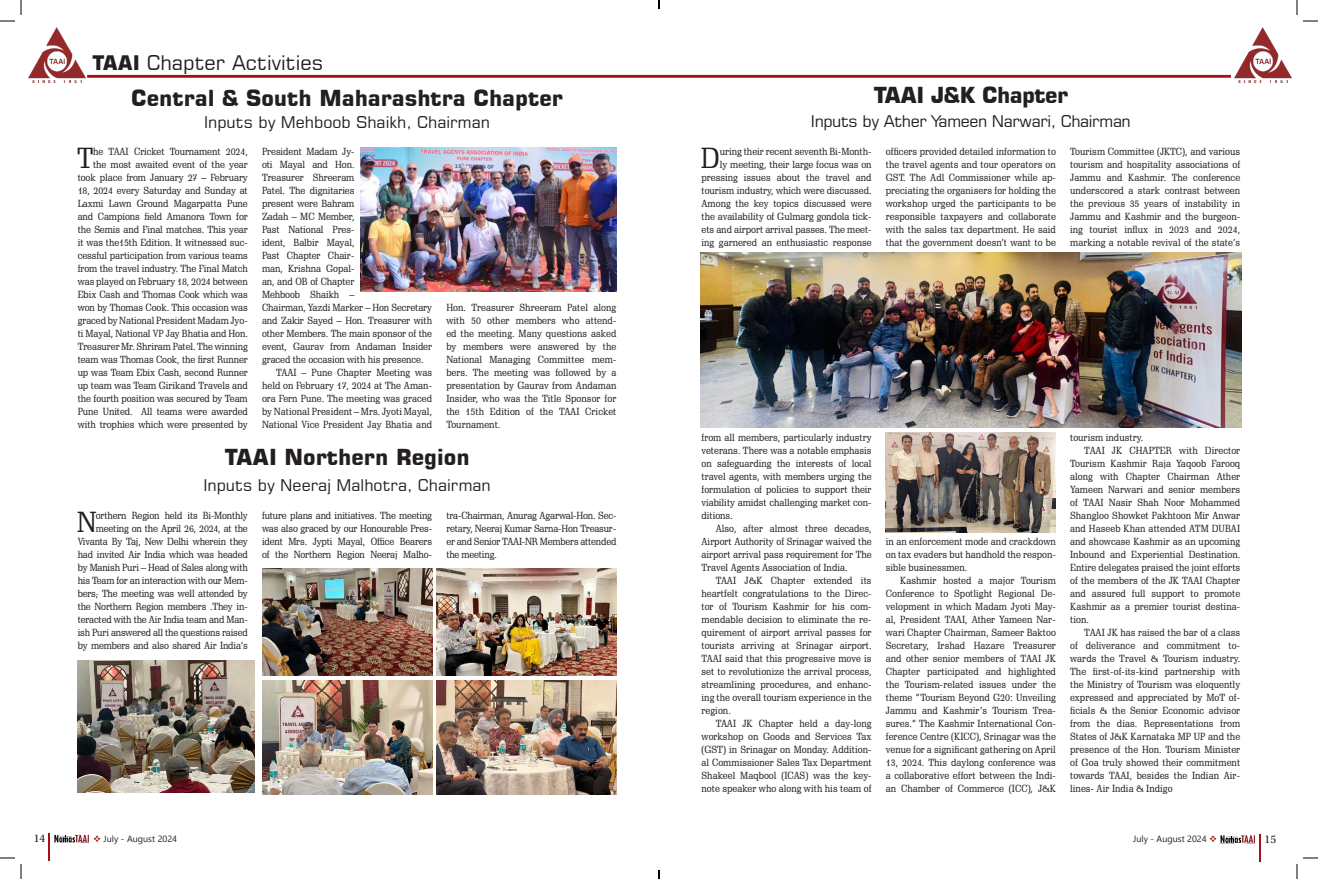
<style>
.page{position:relative;width:1318px;height:879px;background:#fff}
.page>*{position:absolute;margin:0;border:0;box-sizing:border-box;transform-origin:0 0}
.body1{font:28.2px "Schadow BT";color:#231f20}
.Heading{font:700 22px "Square 721 BT";color:#231f20}
.Heading-2{font:700 22px "Square 721 BT";letter-spacing:-.025em;color:#231f20}
.t1{font:20px "Square 721 BT";color:#231f20}
.Heading-3{font:16px "Square 721 BT";color:#231f20}
.Heading-4{font:16px "Square 721 BT";letter-spacing:-.025em;color:#231f20}
.t2{font:11.6px "Utopia Std";color:#231f20}
.body1-2{font:10px/13px "Schadow BT";letter-spacing:-.01em;color:#231f20;text-align:justify}
.t3{font:9px "Segoe UI Symbol";color:#231f20}
.t4{font:9px "Wingdings";color:#a21217}
.s1{font-weight:700}
.s2{color:#231f20}
</style>
<div class="page">
<hr style="left:87px;top:75px;width:572px;height:3px;background:#a21217">
<hr style="left:659px;top:75px;width:572px;height:3px;background:#a21217">
<svg style="left:54px;top:834px;width:35px;height:8px"></svg>
<hr style="left:1259px;top:833px;width:2px;height:28px;background:#a21217">
<img style="left:28px;top:28px;width:58px;height:55px">
<img style="left:1234px;top:28px;width:57px;height:54px">
<hr style="left:48px;top:833px;width:2px;height:27px;background:#a21217">
<img style="left:360px;top:148px;width:256px;height:144px">
<img style="left:701px;top:252px;width:540px;height:175px">
<img style="left:886px;top:432px;width:170px;height:100px">
<img style="left:436px;top:568px;width:180px;height:107px">
<img style="left:436px;top:680px;width:180px;height:113px">
<img style="left:78px;top:660px;width:177px;height:132px">
<img style="left:262px;top:568px;width:170px;height:107px">
<img style="left:262px;top:680px;width:170px;height:113px">
<svg style="left:1303px;top:20px;width:15px;height:2px"></svg>
<svg style="left:1303px;top:857px;width:15px;height:1px"></svg>
<svg style="left:0;top:0;width:22px;height:22px"></svg>
<svg style="left:0;top:857px;width:22px;height:21px"></svg>
<svg style="left:1296px;top:0;width:1px;height:15px"></svg>
<svg style="left:1296px;top:864px;width:1px;height:14px"></svg>
<svg style="left:658px;top:0;width:2px;height:9px"></svg>
<svg style="left:658px;top:870px;width:2px;height:8px"></svg>
<svg style="left:1220px;top:835px;width:35px;height:7px"></svg>
<p class="t2" style="left:34px;top:831px;width:13px">14</p>
<p class="t1" style="left:92px;top:50px;width:233px"><span class="s1">TAAI</span> Chapter Activities</p>
<p class="Heading" style="left:131px;top:85px;width:433px">Central &amp; South Maharashtra Chapter</p>
<p class="Heading-3" style="left:204px;top:112px;width:287px">Inputs by Mehboob Shaikh, Chairman</p>
<p class="body1-2" style="left:78px;top:144px;width:172px;text-align:right">he TAAI Cricket Tournament 2024, the most awaited event of the year took place from January 27 – February 18, 2024 every Saturday and Sunday at Laxmi Lawn Ground Magarpatta Pune and Campions field Amanora Town for the Semis and Final matches. This year it was the15th Edition. It witnessed suc&shy;cessful participation from various teams from the travel industry. The Final Match was played on February 18, 2024 between Ebix Cash and Thomas Cook which was won by Thomas Cook. This occasion was graced by National President Madam Jyo&shy;ti Mayal, National VP Jay Bhatia and Hon.<br>Treasurer Mr. Shriram Patel. The winning team was Thomas Cook, the first Runner up was Team Ebix Cash, second Runner up team was Team Girikand Travels and the fourth position was secured by Team Pune United. All teams were awarded with trophies which were presented by</p>
<p class="body1-2" style="left:262px;top:144px;width:172px;text-align:left">President Madam Jy-<br>oti Mayal and Hon.<br>Treasurer Shreeram<br>Patel. The dignitaries<br>present were Bahram<br>Zadah – MC Member,<br>Past National Pres-<br>ident, Balbir Mayal,<br>Past Chapter Chair-<br>man, Krishna Gopal-<br>an, and OB of Chapter<br>Mehboob Shaikh –<br>Chairman, Yazdi Marker – Hon Secretary and Zakir Sayed – Hon. Treasurer with other Members. The main sponsor of the event, Gaurav from Andaman Insider graced the occasion with his presence.</p>
<p class="body1" style="left:77px;top:140px;width:18px">T</p>
<p class="body1-2" style="left:262px;top:365px;width:172px;text-indent:14px">TAAI – Pune Chapter Meeting was held on February 17, 2024 at The Aman&shy;ora Fern Pune. The meeting was graced by National President – Mrs. Jyoti Mayal, National Vice President Jay Bhatia and</p>
<p class="body1-2" style="left:446px;top:300px;width:172px">Hon. Treasurer Shreeram Patel along with 50 other members who attend&shy;ed the meeting. Many questions asked by members were answered by the National Managing Committee mem&shy;bers. The meeting was followed by a presentation by Gaurav from Andaman Insider, who was the Title Sponsor for the 15th Edition of the TAAI Cricket Tournament.</p>
<p class="Heading" style="left:225px;top:443px;width:246px">TAAI Northern Region</p>
<p class="Heading-3" style="left:203px;top:475px;width:289px">Inputs by Neeraj Malhotra, Chairman</p>
<p class="body1-2" style="left:78px;top:508px;width:172px;text-align:right">orthern Region held its Bi-Monthly meeting on the April 26, 2024, at the Vivanta By Taj, New Delhi wherein they had invited Air India which was headed by Manish Puri – Head of Sales along with his Team for an interaction with our Mem&shy;bers; The meeting was well attended by the Northern Region members .They in&shy;teracted with the Air India team and Man&shy;ish Puri answered all the questions raised by members and also shared Air India’s</p>
<p class="body1-2" style="left:262px;top:508px;width:172px">future plans and initiatives. The meeting was also graced by our Honourable Pres&shy;ident Mrs. Jypti Mayal, Office Bearers of the Northern Region Neeraj Malho-</p>
<p class="body1-2" style="left:446px;top:508px;width:172px">tra-Chairman, Anurag Agarwal-Hon. Sec&shy;retary, Neeraj Kumar Sarna-Hon Treasur&shy;er and Senior TAAI-NR Members attended the meeting.</p>
<p class="body1" style="left:77px;top:504px;width:21px">N</p>
<p class="Heading-2" style="left:873px;top:82px;width:196px">TAAI J&amp;K Chapter</p>
<p class="Heading-4" style="left:811px;top:111px;width:321px">Inputs by Ather Yameen Narwari, Chairman</p>
<p class="body1" style="left:700px;top:140px;width:21px">D</p>
<p class="body1-2" style="left:701px;top:144px;width:172px;text-align:right">uring their recent seventh Bi-Month-<br>ly meeting, their large focus was on pressing issues about the travel and tourism industry, which were discussed.<br>Among the key topics discussed were the availability of Gulmarg gondola tick&shy;ets and airport arrival passes. The meet&shy;ing garnered an enthusiastic response</p>
<p class="body1-2" style="left:886px;top:144px;width:172px">officers provided detailed information to the travel agents and tour operators on GST. The Adl Commissioner while ap&shy;preciating the organisers for holding the workshop urged the participants to be responsible taxpayers and collaborate with the sales tax department. He said that the government doesn’t want to be</p>
<p class="body1-2" style="left:1070px;top:144px;width:172px">Tourism Committee (JKTC), and various tourism and hospitality associations of Jammu and Kashmir. The conference underscored a stark contrast between the previous 35 years of instability in Jammu and Kashmir and the burgeon&shy;ing tourist influx in 2023 and 2024, marking a notable revival of the state’s</p>
<p class="body1-2" style="left:701px;top:430px;width:172px">from all members, particularly industry veterans. There was a notable emphasis on safeguarding the interests of local travel agents, with members urging the formulation of policies to support their viability amidst challenging market con&shy;ditions.</p>
<p class="body1-2" style="left:701px;top:521px;width:172px;text-indent:14px">Also, after almost three decades, Airport Authority of Srinagar waived the airport arrival pass requirement for The Travel Agents Association of India.</p>
<p class="body1-2" style="left:701px;top:573px;width:172px;text-indent:14px">TAAI J&amp;K Chapter extended its heartfelt congratulations to the Direc&shy;tor of Tourism Kashmir for his com&shy;mendable decision to eliminate the re&shy;quirement of airport arrival passes for tourists arriving at Srinagar airport.<br>TAAI said that this progressive move is set to revolutionize the arrival process, streamlining procedures, and enhanc&shy;ing the overall tourism experience in the region.</p>
<p class="body1-2" style="left:701px;top:716px;width:172px;text-indent:14px">TAAI JK Chapter held a day-long workshop on Goods and Services Tax (GST) in Srinagar on Monday. Addition&shy;al Commissioner Sales Tax Department Shakeel Maqbool (ICAS) was the key&shy;note speaker who along with his team of</p>
<p class="body1-2" style="left:886px;top:534px;width:172px">in an enforcement mode and crackdown on tax evaders but handhold the respon&shy;sible businessmen.</p>
<p class="body1-2" style="left:886px;top:573px;width:172px;text-indent:14px">Kashmir hosted a major Tourism Conference to Spotlight Regional De&shy;velopment in which Madam Jyoti May&shy;al, President TAAI, Ather Yameen Nar&shy;wari Chapter Chairman, Sameer Baktoo Secretary, Irshad Hazare Treasurer and other senior members of TAAI JK Chapter participated and highlighted the Tourism-related issues under the theme “Tourism Beyond G20: Unveiling Jammu and Kashmir’s Tourism Trea&shy;sures.” The Kashmir International Con&shy;ference Centre (KICC), Srinagar was the venue for a significant gathering on April 13, 2024. This daylong conference was a collaborative effort between the Indi&shy;an Chamber of Commerce (ICC), J&amp;K</p>
<p class="body1-2" style="left:1070px;top:430px;width:75px">tourism industry.</p>
<p class="body1-2" style="left:1070px;top:443px;width:172px;text-indent:14px">TAAI JK CHAPTER with Director Tourism Kashmir Raja Yaqoob Farooq along with Chapter Chairman Ather Yameen Narwari and senior members of TAAI Nasir Shah Noor Mohammed Shangloo Showket Pakhtoon Mir Anwar and Haseeb Khan attended ATM DUBAI and showcase Kashmir as an upcoming Inbound and Experiential Destination.<br>Entire delegates praised the joint efforts of the members of the JK TAAI Chapter and assured full support to promote Kashmir as a premier tourist destina&shy;tion.</p>
<p class="body1-2" style="left:1070px;top:625px;width:172px;text-indent:14px">TAAI JK has raised the bar of a class of deliverance and commitment to&shy;wards the Travel &amp; Tourism industry.<br>The first-of-its-kind partnership with the Ministry of Tourism was eloquently expressed and appreciated by MoT of&shy;ficials &amp; the Senior Economic advisor from the dias. Representations from States of J&amp;K Karnataka MP UP and the presence of the Hon. Tourism Minister of Goa truly showed their commitment towards TAAI, besides the Indian Air&shy;lines- Air India &amp; Indigo</p>
<p class="t4" style="left:93px;top:833px;width:22px">❖ <span class="s2">◆●</span></p>
<p class="t3" style="left:133px;top:833px;width:24px">◆ ◆▲▼</p>
<p class="t3" style="left:1162px;top:833px;width:24px">◆ ◆▲▼</p>
<p class="t2" style="left:1264px;top:832px;width:13px">15</p>
</div>
